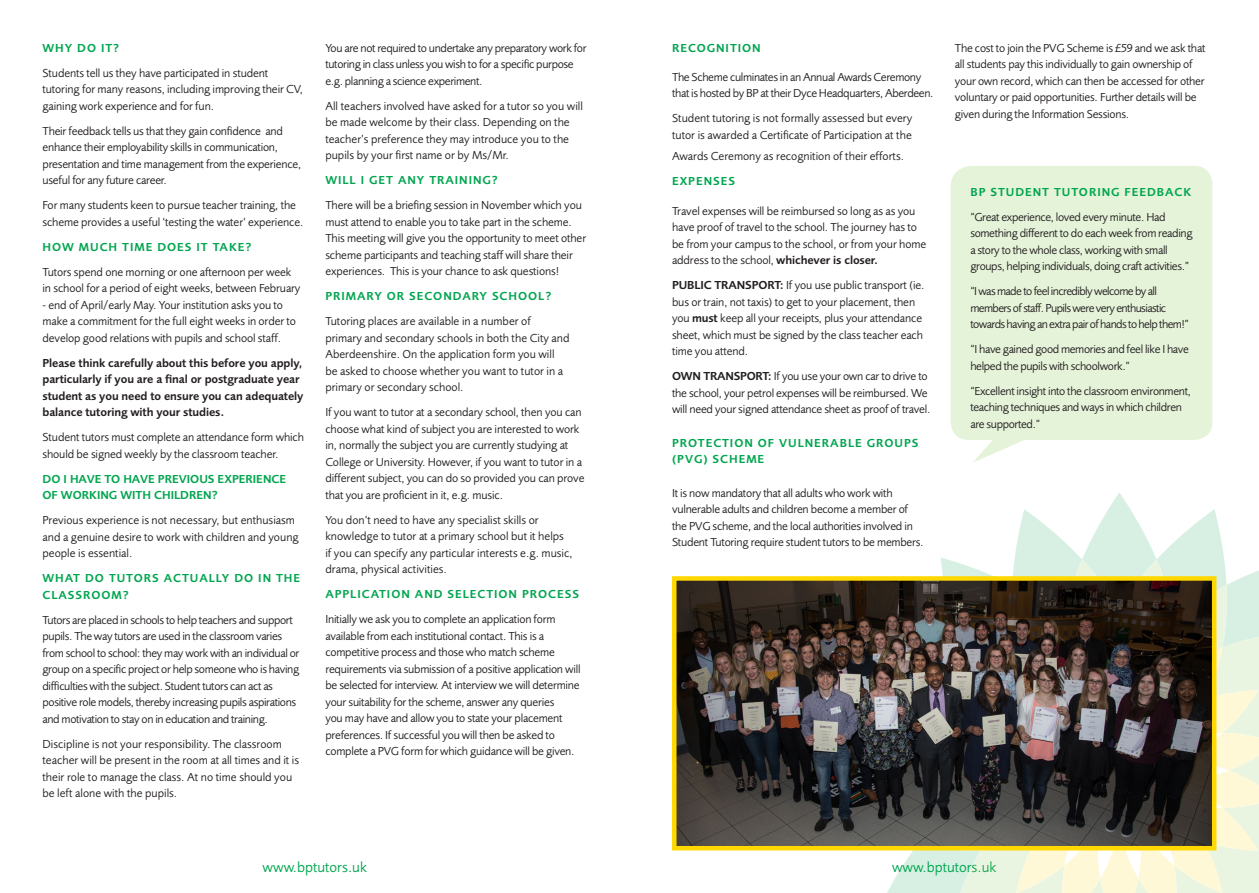
<style>
.page{position:relative;width:1259px;height:893px;background:#fff}
.page>*{position:absolute;margin:0;border:0;box-sizing:border-box;transform-origin:0 0}
.t1{font:15px "Foundry Sans";color:#00a54f}
.Paragraph_Style_1{font:12px/16.5px "Foundry Sans";letter-spacing:-.01em;color:#231f20}
.Paragraph_Style_1-2{font:12px/16.5px "Foundry Sans";letter-spacing:-.03em;color:#231f20}
.Paragraph_Style_1-3{font:600 12px/16.5px "Foundry Sans";letter-spacing:.08em;color:#00a54f}
.t2{font:600 12px/16.5px "Foundry Sans";letter-spacing:-.01em;color:#231f20}
.Paragraph_Style_1-4{font:12px/16.5px "Foundry Sans";letter-spacing:-.05em;color:#231f20}
.Paragraph_Style_1-5{font:600 12px/16.5px "Foundry Sans";color:#00a54f}
.s1{font-weight:600}
</style>
<div class="page">
<svg style="left:845px;top:492px;width:414px;height:401px"></svg>
<svg style="left:950px;top:166px;width:262px;height:297px;background:#e7f3db"></svg>
<img style="left:677px;top:581px;width:534px;height:264px">
<div style="left:672px;top:576px;width:544px;height:274px;border:4px solid #ffd801"></div>
<p class="Paragraph_Style_1-3" style="left:43px;top:39px;width:78px">WHY DO IT?</p>
<p class="Paragraph_Style_1" style="left:43px;top:64px;width:262px">Students tell us they have participated in student tutoring for many reasons, including improving their CV, gaining work experience and for fun.</p>
<p class="Paragraph_Style_1" style="left:43px;top:122px;width:260px">Their feedback tells us that they gain confidence and enhance their employability skills in communication, presentation and time management from the experience, useful for any future career.</p>
<p class="Paragraph_Style_1" style="left:43px;top:197px;width:262px">For many students keen to pursue teacher training, the scheme provides a useful ‘testing the water’ experience.</p>
<p class="Paragraph_Style_1-3" style="left:43px;top:238px;width:211px">HOW MUCH TIME DOES IT TAKE?</p>
<p class="Paragraph_Style_1" style="left:43px;top:263px;width:259px">Tutors spend one morning or one afternoon per week in school for a period of eight weeks, between February</p>
<p class="Paragraph_Style_1" style="left:43px;top:296px;width:255px">- end of April/early May. Your institution asks you to make a commitment for the full eight weeks in order to develop good relations with pupils and school staff.</p>
<p class="t2" style="left:43px;top:354px;width:262px">Please think carefully about this before you apply, particularly if you are a final or postgraduate year student as you need to ensure you can adequately balance tutoring with your studies.</p>
<p class="Paragraph_Style_1" style="left:43px;top:429px;width:263px">Student tutors must complete an attendance form which should be signed weekly by the classroom teacher.</p>
<p class="Paragraph_Style_1-5" style="left:43px;top:470px;width:245px">DO I HAVE TO HAVE PREVIOUS EXPERIENCE<br>OF WORKING WITH CHILDREN?</p>
<p class="Paragraph_Style_1" style="left:43px;top:512px;width:258px">Previous experience is not necessary, but enthusiasm and a genuine desire to work with children and young people is essential.</p>
<p class="Paragraph_Style_1-3" style="left:43px;top:570px;width:259px">WHAT DO TUTORS ACTUALLY DO IN THE<br>CLASSROOM?</p>
<p class="Paragraph_Style_1-2" style="left:43px;top:611px;width:258px">Tutors are placed in schools to help teachers and support pupils. The way tutors are used in the classroom varies from school to school: they may work with an individual or group on a specific project or help someone who is having difficulties with the subject. Student tutors can act as positive role models, thereby increasing pupils aspirations and motivation to stay on in education and training.</p>
<p class="Paragraph_Style_1" style="left:43px;top:735px;width:258px">Discipline is not your responsibility. The classroom teacher will be present in the room at all times and it is their role to manage the class. At no time should you be left alone with the pupils.</p>
<p class="Paragraph_Style_1-2" style="left:325px;top:39px;width:263px">You are not required to undertake any preparatory work for tutoring in class unless you wish to for a specific purpose e.g. planning a science experiment.</p>
<p class="Paragraph_Style_1" style="left:325px;top:97px;width:259px">All teachers involved have asked for a tutor so you will be made welcome by their class. Depending on the teacher’s preference they may introduce you to the pupils by your first name or by Ms/Mr.</p>
<p class="Paragraph_Style_1-3" style="left:325px;top:172px;width:174px">WILL I GET ANY TRAINING?</p>
<p class="Paragraph_Style_1" style="left:325px;top:197px;width:262px">There will be a briefing session in November which you must attend to enable you to take part in the scheme.<br>This meeting will give you the opportunity to meet other scheme participants and teaching staff will share their experiences. This is your chance to ask questions!</p>
<p class="Paragraph_Style_1-3" style="left:325px;top:288px;width:227px">PRIMARY OR SECONDARY SCHOOL?</p>
<p class="Paragraph_Style_1" style="left:325px;top:313px;width:246px">Tutoring places are available in a number of primary and secondary schools in both the City and Aberdeenshire. On the application form you will be asked to choose whether you want to tutor in a primary or secondary school.</p>
<p class="Paragraph_Style_1" style="left:325px;top:404px;width:261px">If you want to tutor at a secondary school, then you can choose what kind of subject you are interested to work in, normally the subject you are currently studying at College or University. However, if you want to tutor in a different subject, you can do so provided you can prove that you are proficient in it, e.g. music.</p>
<p class="Paragraph_Style_1" style="left:325px;top:511px;width:249px">You don’t need to have any specialist skills or knowledge to tutor at a primary school but it helps if you can specify any particular interests e.g. music, drama, physical activities.</p>
<p class="Paragraph_Style_1-3" style="left:325px;top:586px;width:255px">APPLICATION AND SELECTION PROCESS</p>
<p class="Paragraph_Style_1" style="left:325px;top:611px;width:257px">Initially we ask you to complete an application form available from each institutional contact. This is a competitive process and those who match scheme requirements via submission of a positive application will be selected for interview. At interview we will determine your suitability for the scheme, answer any queries<br>you may have and allow you to state your placement preferences. If successful you will then be asked to complete a PVG form for which guidance will be given.</p>
<p class="Paragraph_Style_1-3" style="left:672px;top:39px;width:90px">RECOGNITION</p>
<p class="Paragraph_Style_1-2" style="left:672px;top:69px;width:263px">The Scheme culminates in an Annual Awards Ceremony that is hosted by BP at their Dyce Headquarters, Aberdeen.</p>
<p class="Paragraph_Style_1" style="left:672px;top:110px;width:242px">Student tutoring is not formally assessed but every tutor is awarded a Certificate of Participation at the</p>
<p class="Paragraph_Style_1" style="left:672px;top:148px;width:234px">Awards Ceremony as recognition of their efforts.</p>
<p class="Paragraph_Style_1-3" style="left:672px;top:173px;width:65px">EXPENSES</p>
<p class="Paragraph_Style_1" style="left:672px;top:202px;width:256px">Travel expenses will be reimbursed so long as as you have proof of travel to the school. The journey has to be from your campus to the school, or from your home address to the school, <span class="s1">whichever is closer.</span></p>
<p class="Paragraph_Style_1" style="left:672px;top:277px;width:254px"><span class="s1">PUBLIC TRANSPORT:</span> If you use public transport (ie. bus or train, not taxis) to get to your placement, then you <span class="s1">must</span> keep all your receipts, plus your attendance sheet, which must be signed by the class teacher each time you attend.</p>
<p class="Paragraph_Style_1" style="left:672px;top:368px;width:260px"><span class="s1">OWN TRANSPORT:</span> If you use your own car to drive to the school, your petrol expenses will be reimbursed. We will need your signed attendance sheet as proof of travel.</p>
<p class="Paragraph_Style_1-3" style="left:672px;top:434px;width:248px">PROTECTION OF VULNERABLE GROUPS (PVG) SCHEME</p>
<p class="Paragraph_Style_1" style="left:672px;top:484px;width:253px">It is now mandatory that all adults who work with vulnerable adults and children become a member of the PVG scheme, and the local authorities involved in Student Tutoring require student tutors to be members.</p>
<p class="Paragraph_Style_1" style="left:955px;top:39px;width:252px">The cost to join the PVG Scheme is £59 and we ask that all students pay this individually to gain ownership of your own record, which can then be accessed for other voluntary or paid opportunities. Further details will be given during the Information Sessions.</p>
<p class="Paragraph_Style_1-3" style="left:970px;top:183px;width:222px">BP STUDENT TUTORING FEEDBACK</p>
<p class="Paragraph_Style_1-2" style="left:970px;top:208px;width:224px">“Great experience, loved every minute. Had something different to do each week from reading a story to the whole class, working with small groups, helping individuals, doing craft activities.”</p>
<p class="Paragraph_Style_1-4" style="left:970px;top:283px;width:220px">“I was made to feel incredibly welcome by all members of staff. Pupils were very enthusiastic towards having an extra pair of hands to help them!”</p>
<p class="Paragraph_Style_1-2" style="left:970px;top:341px;width:220px">“I have gained good memories and feel like I have helped the pupils with schoolwork.”</p>
<p class="Paragraph_Style_1-2" style="left:970px;top:382px;width:222px">“Excellent insight into the classroom environment, teaching techniques and ways in which children are supported.”</p>
<p class="t1" style="left:262px;top:858px;width:106px">www.bptutors.uk</p>
<p class="t1" style="left:892px;top:858px;width:106px">www.bptutors.uk</p>
</div>
